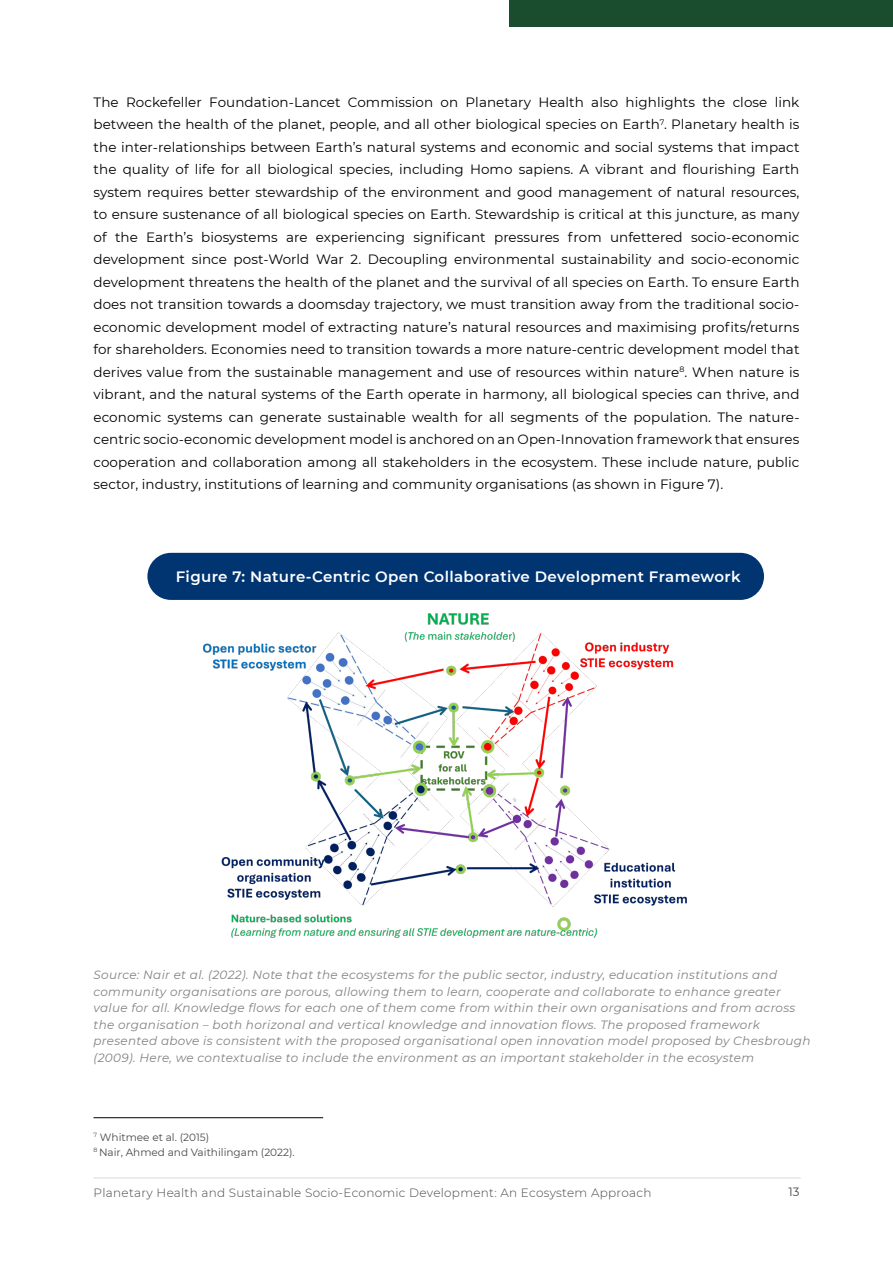
<style>
.page{position:relative;width:893px;height:1263px;background:#fff}
.page>*{position:absolute;margin:0;border:0;box-sizing:border-box;transform-origin:0 0}
.Figure_title{font:600 15px "Montserrat";letter-spacing:.025em;color:#fff}
.Body_text{font:13.5px/22.5px "Montserrat";letter-spacing:.005em;color:#000;text-align:justify}
.Source{font:italic 12px/16.5px "Montserrat";letter-spacing:.025em;color:#808285}
.t1{font:300 12px "Montserrat";letter-spacing:.025em;color:#454849}
.t2{font:12px "Montserrat";color:#454849}
.Site_note{font:10.5px "Montserrat";color:#454849}
</style>
<div class="page">
<div style="left:509px;top:1px;width:383px;height:26px;background:#1a4d2e"></div>
<hr style="left:94px;top:1177px;width:707px;height:1px;background:#d9dadc">
<img style="left:203px;top:613px;width:484px;height:325px">
<div style="left:147px;top:553px;width:617px;height:47px;background:#003572;border-radius:24px"></div>
<hr style="left:94px;top:1117px;width:229px;height:1px;background:#000">
<p class="Body_text" style="left:94px;top:90px;width:707px">The Rockefeller Foundation-Lancet Commission on Planetary Health also highlights the close link between the health of the planet, people, and all other biological species on Earth<sup>7</sup>. Planetary health is the inter-relationships between Earth’s natural systems and economic and social systems that impact the quality of life for all biological species, including Homo sapiens. A vibrant and flourishing Earth system requires better stewardship of the environment and good management of natural resources, to ensure sustenance of all biological species on Earth. Stewardship is critical at this juncture, as many of the Earth’s biosystems are experiencing significant pressures from unfettered socio-economic development since post-World War 2. Decoupling environmental sustainability and socio-economic development threatens the health of the planet and the survival of all species on Earth. To ensure Earth does not transition towards a doomsday trajectory, we must transition away from the traditional socio&shy;economic development model of extracting nature’s natural resources and maximising profits/returns for shareholders. Economies need to transition towards a more nature-centric development model that derives value from the sustainable management and use of resources within nature<sup>8</sup>. When nature is vibrant, and the natural systems of the Earth operate in harmony, all biological species can thrive, and economic systems can generate sustainable wealth for all segments of the population. The nature&shy;centric socio-economic development model is anchored on an Open-Innovation framework that ensures cooperation and collaboration among all stakeholders in the ecosystem. These include nature, public sector, industry, institutions of learning and community organisations (as shown in Figure 7).</p>
<p class="Figure_title" style="left:176px;top:566px;width:566px">Figure 7: Nature-Centric Open Collaborative Development Framework</p>
<p class="Source" style="left:94px;top:966px;width:719px">Source: Nair et al. (2022). Note that the ecosystems for the public sector, industry, education institutions and community organisations are porous, allowing them to learn, cooperate and collaborate to enhance greater value for all. Knowledge flows for each one of them come from within their own organisations and from across the organisation – both horizonal and vertical knowledge and innovation flows. The proposed framework presented above is consistent with the proposed organisational open innovation model proposed by Chesbrough (2009). Here, we contextualise to include the environment as an important stakeholder in the ecosystem</p>
<p class="Site_note" style="left:94px;top:1130px;width:117px"><sup>7</sup> Whitmee et al. (2015)</p>
<p class="Site_note" style="left:94px;top:1145px;width:203px"><sup>8</sup> Nair, Ahmed and Vaithilingam (2022).</p>
<p class="t1" style="left:94px;top:1185px;width:559px">Planetary Health and Sustainable Socio-Economic Development: An Ecosystem Approach</p>
<p class="t2" style="left:788px;top:1183px;width:13px">13</p>
</div>
